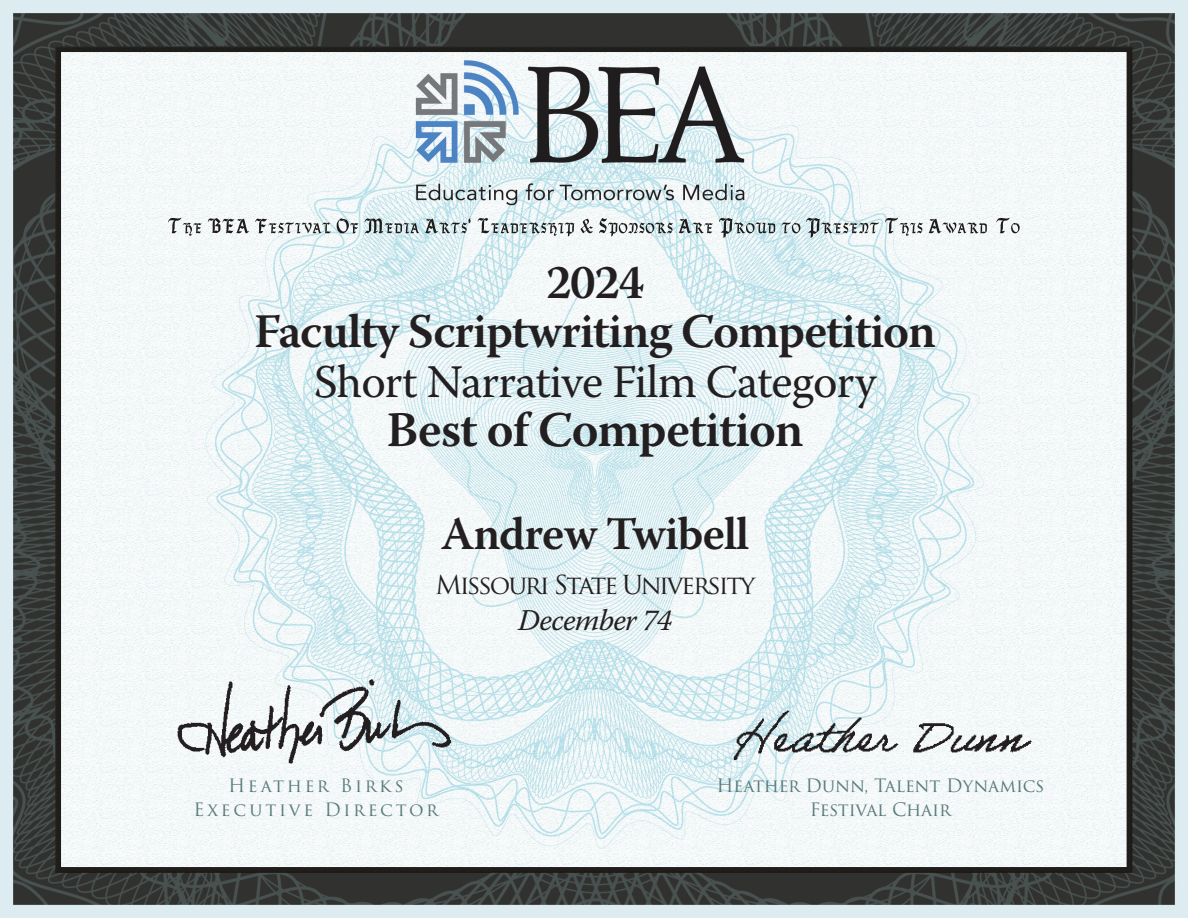
<style>
.page{position:relative;width:1188px;height:918px;background:#fff}
.page>*{position:absolute;margin:0;border:0;box-sizing:border-box;transform-origin:0 0}
.t1{font:600 49.5px "Warnock Pro";letter-spacing:-.02em;color:#231f20}
.t2{font:600 48px/49.5px "Warnock Pro";letter-spacing:-.025em;color:#231f20;text-align:center}
.t3{font:46.5px "Warnock Pro";letter-spacing:-.02em;color:#231f20}
.t4{font:600 46.5px "Warnock Pro";letter-spacing:-.025em;color:#231f20}
.t5{font:italic 30px "Warnock Pro";letter-spacing:-.025em;color:#231f20}
.t6{font:25.5px "Trajan Pro";letter-spacing:-.085em;color:#231f20}
.t7{font:18px/24px "Trajan Pro 3";letter-spacing:-.01em;color:#5a7a7a;text-align:center}
.t8{font:18px/24px "Trajan Pro 3";letter-spacing:.15em;color:#5a7a7a;text-align:center}
</style>
<div class="page">
<img style="left:0;top:0;width:1188px;height:918px">
<img style="left:112px;top:648px;width:429px;height:134px">
<img style="left:670px;top:660px;width:418px;height:150px">
<img style="left:168px;top:218px;width:842px;height:15px">
<h2 class="t2" style="left:254px;top:256px;width:684px">2024<br>Faculty Scriptwriting Competition</h2>
<h3 class="t3" style="left:314px;top:353px;width:564px">Short Narrative Film Category</h3>
<h1 class="t1" style="left:387px;top:400px;width:419px">Best of Competition</h1>
<h3 class="t4" style="left:441px;top:506px;width:310px">Andrew Twibell</h3>
<h3 class="t6" style="left:435px;top:569px;width:322px">Missouri State University</h3>
<h3 class="t5" style="left:518px;top:602px;width:155px">December 74</h3>
<p class="t8" style="left:193px;top:774px;width:246px">Heather Birks<br>Executive Director</p>
<p class="t7" style="left:716px;top:774px;width:330px">Heather Dunn, Talent Dynamics<br>Festival Chair</p>
</div>
